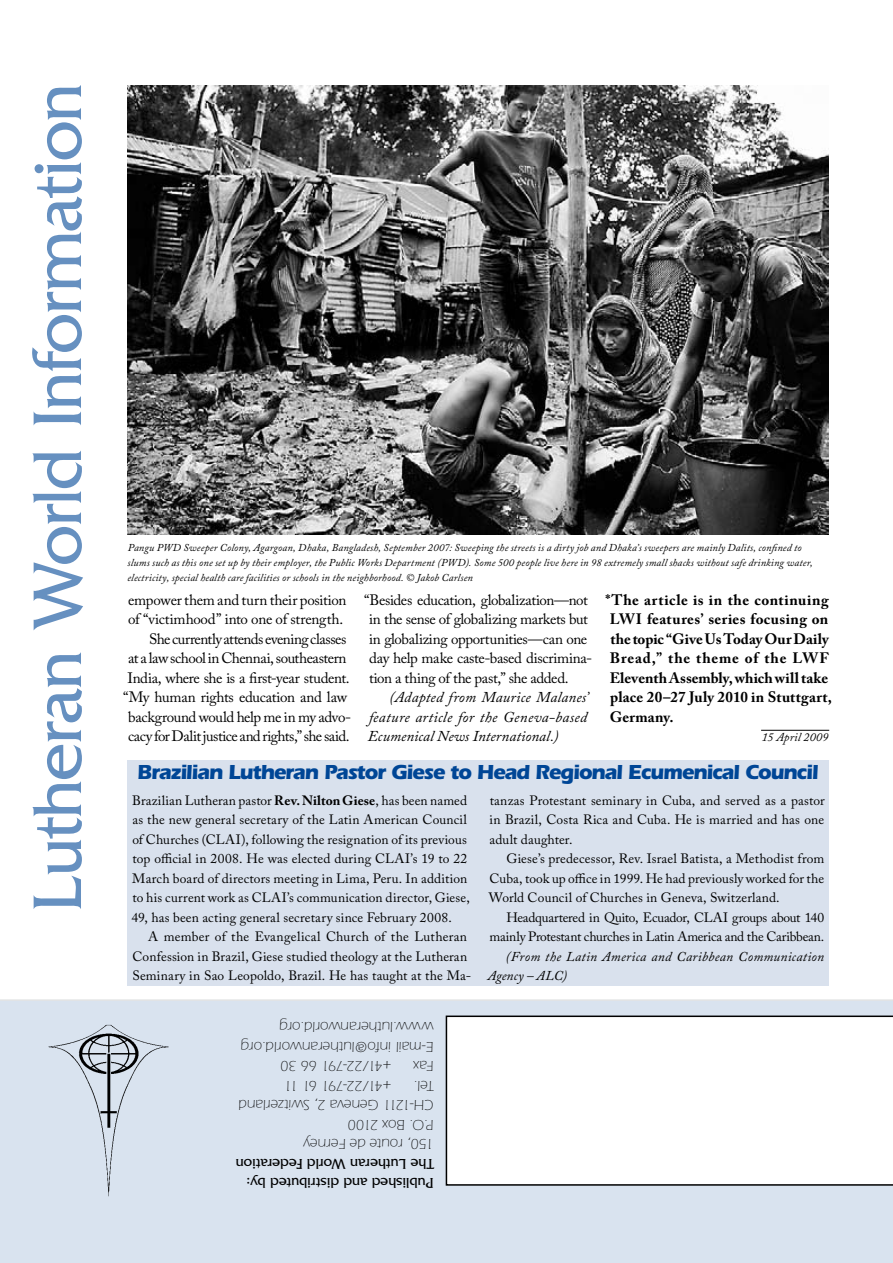
<style>
.page{position:relative;width:893px;height:1263px;background:#fff}
.page>*{position:absolute;margin:0;border:0;box-sizing:border-box;transform-origin:0 0}
.t1{font:72px "Friz Quadrata";letter-spacing:-.02em;color:#6690c0}
.t2{font:700 21px "Itc Eras";letter-spacing:-.05em;color:#004696}
.t3{font:15px/19.5px "Adobe Caslon Pro";letter-spacing:-.025em;color:#000}
.t4{font:700 15px/19.5px "Adobe Caslon Pro";letter-spacing:.02em;color:#000}
.t5{font:300 15px/19.5px "Itc Eras";letter-spacing:.005em;color:#000}
.t6{font:italic 15px/19.5px "Adobe Caslon Pro";letter-spacing:.01em;color:#000;text-align:justify}
.t7{font:15px/19.5px "Friz Quadrata";letter-spacing:-.005em;color:#000}
.t8{font:300 15px "Itc Eras";letter-spacing:-.085em;color:#000}
.t9{font:300 15px "Itc Eras";letter-spacing:-.025em;color:#000}
.t10{font:13.5px/19.5px "Adobe Caslon Pro";letter-spacing:.005em;color:#000}
.t11{font:13.5px/19.5px "Adobe Caslon Pro";letter-spacing:-.02em;color:#000;text-align:right}
.t12{font:italic 13.5px/19.5px "Adobe Caslon Pro";letter-spacing:.025em;color:#000}
.t13{font:italic 12px "Adobe Caslon Pro";letter-spacing:.02em;color:#000}
.t14{font:italic 10.5px/15px "Adobe Caslon Pro";letter-spacing:.015em;color:#000}
.s1{font-weight:700}
</style>
<div class="page">
<div style="left:0;top:999px;width:893px;height:264px;background:#d9e3ef"></div>
<svg style="left:446px;top:1015px;width:447px;height:171px"></svg>
<img style="left:38px;top:1013px;width:141px;height:197px">
<hr style="left:761px;top:730px;width:68px;height:1px;background:#000">
<img style="left:128px;top:85px;width:700px;height:449px">
<div style="left:128px;top:760px;width:701px;height:226px;background:#d9e1ed"></div>
<h1 class="t1" style="left:17px;top:912px;width:830px;rotate:-90deg">Lutheran World Information</h1>
<p class="t14" style="left:127px;top:539px;width:687px">Pangu PWD Sweeper Colony, Agargoan, Dhaka, Bangladesh, September 2007: Sweeping the streets is a dirty job and Dhaka’s sweepers are mainly Dalits, confined to slums such as this one set up by their employer, the Public Works Department (PWD). Some 500 people live here in 98 extremely small shacks without safe drinking water, electricity, special health care facilities or schools in the neighborhood. © Jakob Carlsen</p>
<p class="t3" style="left:128px;top:590px;width:220px">empower them and turn their position</p>
<p class="t3" style="left:128px;top:609px;width:216px">of “victimhood” into one of strength.</p>
<p class="t3" style="left:149px;top:629px;width:199px">She currently attends evening classes</p>
<p class="t3" style="left:128px;top:648px;width:220px">at a law school in Chennai, southeastern</p>
<p class="t3" style="left:128px;top:668px;width:224px">India, where she is a first-year student.</p>
<p class="t3" style="left:123px;top:687px;width:225px">“My human rights education and law</p>
<p class="t3" style="left:128px;top:707px;width:224px">background would help me in my advo-</p>
<p class="t3" style="left:128px;top:726px;width:223px">cacy for Dalit justice and rights,” she said.</p>
<p class="t3" style="left:369px;top:590px;width:224px;text-indent:-5px">“Besides education, globalization—not in the sense of globalizing markets but in globalizing opportunities—can one day help make caste-based discrimina&shy;tion a thing of the past,” she added.</p>
<p class="t6" style="left:368px;top:687px;width:223px;text-indent:22px">(Adapted from Maurice Malanes’ feature article for the Geneva-based Ecumenical News International.)</p>
<p class="t4" style="left:605px;top:590px;width:228px">*The article is in the continuing<br>LWI features’ series focusing on the topic “Give Us Today Our Daily<br>Bread,” the theme of the LWF<br>Eleventh Assembly, which will take place 20–27 July 2010 in Stuttgart,<br>Germany.</p>
<p class="t13" style="left:762px;top:730px;width:68px">15 April 2009</p>
<h2 class="t2" style="left:137px;top:760px;width:683px">Brazilian Lutheran Pastor Giese to Head Regional Ecumenical Council</h2>
<p class="t10" style="left:131px;top:790px;width:340px">Brazilian Lutheran pastor <span class="s1">Rev. Nilton Giese</span>, has been named as the new general secretary of the Latin American Council of Churches (CLAI), following the resignation of its previous top official in 2008. He was elected during CLAI’s 19 to 22<br>March board of directors meeting in Lima, Peru. In addition to his current work as CLAI’s communication director, Giese, 49, has been acting general secretary since February 2008.</p>
<p class="t10" style="left:132px;top:927px;width:340px;text-indent:16px">A member of the Evangelical Church of the Lutheran<br>Confession in Brazil, Giese studied theology at the Lutheran<br>Seminary in Sao Leopoldo, Brazil. He has taught at the Ma-</p>
<p class="t5" style="left:434px;top:1076px;width:194px;rotate:-180deg">Fax<br>E-mail info@lutheranworld.org www.lutheranworld.org</p>
<p class="t9" style="left:391px;top:1074px;width:112px;rotate:-180deg">+41/22-791 66 30</p>
<p class="t8" style="left:391px;top:1094px;width:109px;rotate:-180deg">+41/22-791 61 11</p>
<p class="t5" style="left:434px;top:1095px;width:21px;rotate:-180deg">Tel.</p>
<p class="t5" style="left:434px;top:1115px;width:197px;rotate:-180deg">CH-1211 Geneva 2, Switzerland</p>
<p class="t5" style="left:434px;top:1134px;width:87px;rotate:-180deg">P.O. Box 2100</p>
<p class="t5" style="left:434px;top:1154px;width:132px;rotate:-180deg">150, route de Ferney</p>
<p class="t7" style="left:434px;top:1193px;width:199px;rotate:-180deg">Published and distributed by:<br>The Lutheran World Federation</p>
<p class="t10" style="left:490px;top:790px;width:337px;text-align:justify">tanzas Protestant seminary in Cuba, and served as a pastor in Brazil, Costa Rica and Cuba. He is married and has one adult daughter.</p>
<p class="t10" style="left:489px;top:849px;width:337px;text-align:justify;text-indent:18px">Giese’s predecessor, Rev. Israel Batista, a Methodist from Cuba, took up office in 1999. He had previously worked for the World Council of Churches in Geneva, Switzerland.</p>
<p class="t11" style="left:489px;top:907px;width:336px">Headquartered in Quito, Ecuador, CLAI groups about 140 mainly Protestant churches in Latin America and the Caribbean.</p>
<p class="t12" style="left:488px;top:946px;width:338px;text-indent:18px">(From the Latin America and Caribbean Communication<br>Agency – ALC)</p>
</div>
